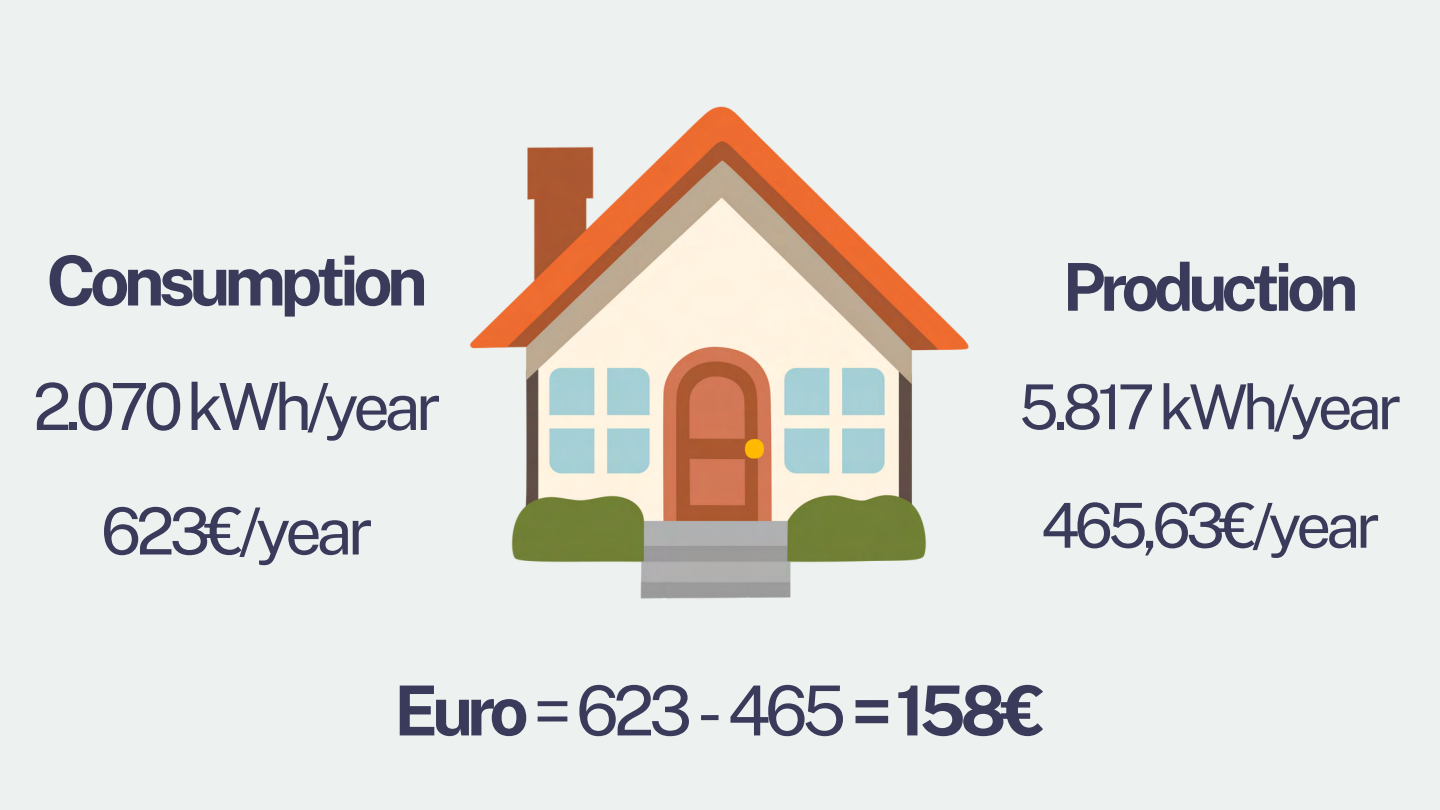
<style>
.page{position:relative;width:1440px;height:810px;background:#edf1ef}
.page>*{position:absolute;margin:0;border:0;box-sizing:border-box;transform-origin:0 0}
.t1{font:700 69px "Public Sans";letter-spacing:-.085em;color:#3a3a5b}
.t2{font:700 66px "Public Sans";letter-spacing:-.085em;color:#3a3a5b}
.t3{font:65px "Public Sans";letter-spacing:-.085em;color:#3a3a5b}
.t4{font:62px "Public Sans";letter-spacing:-.085em;color:#3a3a5b}
.s1{font-weight:400}
</style>
<div class="page">
<img style="left:469px;top:106px;width:500px;height:493px">
<h1 class="t1" style="left:46px;top:240px;width:383px">Consumption</h1>
<p class="t3" style="left:33px;top:368px;width:410px">2.070kWh/year</p>
<p class="t3" style="left:101px;top:493px;width:274px">623€/year</p>
<h1 class="t2" style="left:1063px;top:248px;width:297px">Production</h1>
<h2 class="t4" style="left:1019px;top:370px;width:384px">5.817 kWh/year</h2>
<h2 class="t4" style="left:1041px;top:489px;width:341px">465,63€/year</h2>
<h2 class="t1" style="left:394px;top:670px;width:653px">Euro <span class="s1">= 623 - 465</span> = 158€</h2>
</div>
